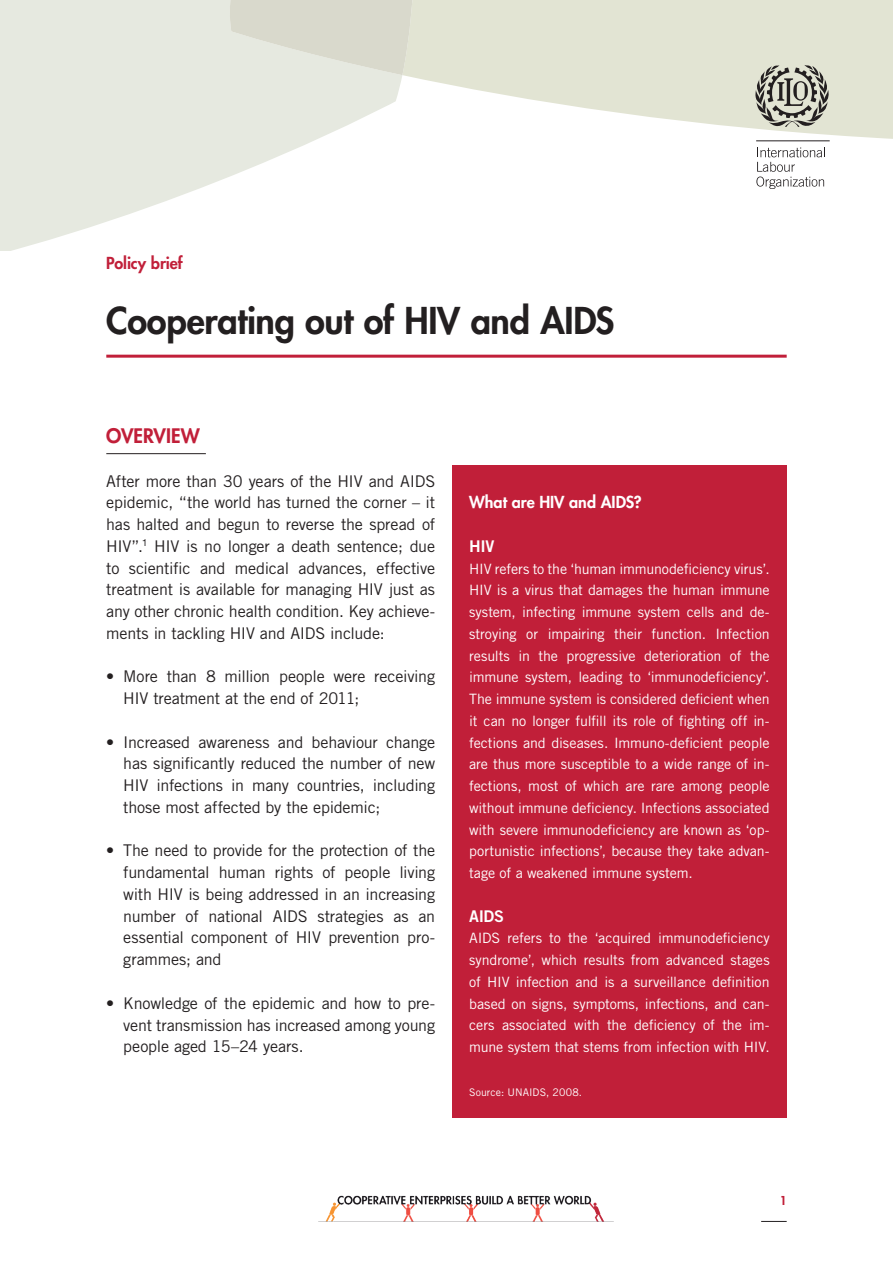
<style>
.page{position:relative;width:893px;height:1263px;background:#fff}
.page>*{position:absolute;margin:0;border:0;box-sizing:border-box;transform-origin:0 0}
.body{font:800 36px "Futura Std";letter-spacing:-.01em;color:#231f20}
.body-2{font:800 19.5px "Futura Std";color:#c11f39}
.body-3{font:16.2px/21.8px "Trade Gothic LT Std";letter-spacing:-.015em;color:#231f20;text-align:justify}
.body-4{font:800 16.2px "Futura Std";color:#fff}
.body-5{font:800 16.2px "Futura Std";letter-spacing:-.005em;color:#c11f39}
.body-6{font:16.2px "Trade Gothic LT Std Bd 2";letter-spacing:-.02em;color:#fff}
.body-7{font:14.25px/21.8px "Trade Gothic LT Std";letter-spacing:-.005em;color:#fff;text-align:justify}
.t1{font:800 12px "Futura Std";color:#c11f39}
.body-8{font:10.5px "Trade Gothic LT Std";letter-spacing:.005em;color:#fff}
</style>
<div class="page">
<img style="left:318px;top:1195px;width:296px;height:27px">
<svg style="left:761px;top:1221px;width:26px;height:1px"></svg>
<hr style="left:106px;top:453px;width:100px;height:1px;background:#231f20">
<div style="left:452px;top:465px;width:335px;height:652px;background:#c11f39"></div>
<svg style="left:402px;top:0;width:491px;height:139px;fill:#e2e4d3"></svg>
<svg style="left:0;top:0;width:402px;height:250px;fill:#e6e9e0"></svg>
<svg style="left:228px;top:0;width:185px;height:75px;background:#dcddd1"></svg>
<hr style="left:756px;top:140px;width:74px;height:1px;background:#231f20">
<svg style="left:756px;top:147px;width:69px;height:42px"></svg>
<svg style="left:755px;top:65px;width:74px;height:63px;background:#a3a398"></svg>
<hr style="left:106px;top:355px;width:681px;height:3px;background:#c11f39">
<p class="body-5" style="left:106px;top:253px;width:78px">Policy brief</p>
<p class="body" style="left:106px;top:298px;width:510px">Cooperating out of HIV and AIDS</p>
<p class="body-2" style="left:106px;top:424px;width:95px">OVERVIEW</p>
<p class="body-3" style="left:106px;top:470px;width:330px">After more than 30 years of the HIV and AIDS epidemic, “the world has turned the corner – it has halted and begun to reverse the spread of HIV”.<sup>1</sup> HIV is no longer a death sentence; due to scientific and medical advances, effective treatment is available for managing HIV just as any other chronic health condition. Key achieve&shy;ments in tackling HIV and AIDS include:</p>
<p class="body-3" style="left:123px;top:666px;width:313px;text-indent:-17px">• More than 8 million people were receiving<br>HIV treatment at the end of 2011;</p>
<p class="body-3" style="left:123px;top:731px;width:313px;text-indent:-17px">• Increased awareness and behaviour change has significantly reduced the number of new HIV infections in many countries, including those most affected by the epidemic;</p>
<p class="body-3" style="left:123px;top:840px;width:313px;text-indent:-17px">• The need to provide for the protection of the fundamental human rights of people living with HIV is being addressed in an increasing number of national AIDS strategies as an essential component of HIV prevention pro&shy;grammes; and</p>
<p class="body-3" style="left:123px;top:992px;width:313px;text-indent:-17px">• Knowledge of the epidemic and how to pre&shy;vent transmission has increased among young people aged 15–24 years.</p>
<p class="body-4" style="left:469px;top:492px;width:174px">What are HIV and AIDS?</p>
<p class="body-6" style="left:469px;top:536px;width:27px">HIV</p>
<p class="body-7" style="left:469px;top:557px;width:302px">HIV refers to the ‘human immunodeficiency virus’.<br>HIV is a virus that damages the human immune system, infecting immune system cells and de&shy;stroying or impairing their function. Infection results in the progressive deterioration of the immune system, leading to ‘immunodeficiency’.<br>The immune system is considered deficient when it can no longer fulfill its role of fighting off in&shy;fections and diseases. Immuno-deficient people are thus more susceptible to a wide range of in&shy;fections, most of which are rare among people without immune deficiency. Infections associated with severe immunodeficiency are known as ‘op&shy;portunistic infections’, because they take advan&shy;tage of a weakened immune system.</p>
<p class="body-6" style="left:469px;top:906px;width:36px">AIDS</p>
<p class="body-7" style="left:469px;top:927px;width:302px">AIDS refers to the ‘acquired immunodeficiency syndrome’, which results from advanced stages of HIV infection and is a surveillance definition based on signs, symptoms, infections, and can&shy;cers associated with the deficiency of the im&shy;mune system that stems from infection with HIV.</p>
<p class="body-8" style="left:469px;top:1086px;width:114px">Source: UNAIDS, 2008.</p>
<p class="t1" style="left:780px;top:1192px;width:8px">1</p>
</div>
